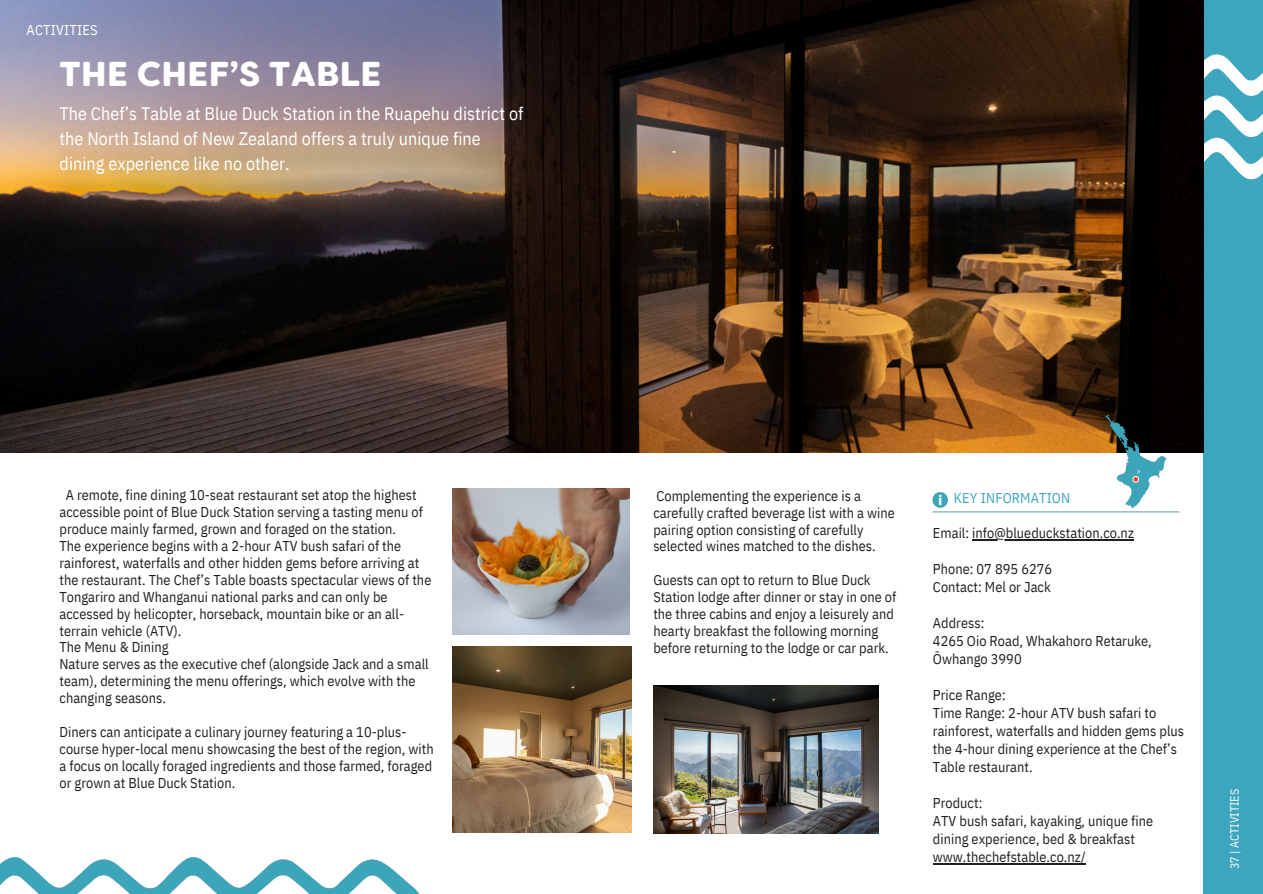
<style>
.page{position:relative;width:1263px;height:894px;background:#fff}
.page>*{position:absolute;margin:0;border:0;box-sizing:border-box;transform-origin:0 0}
.t1{font:900 34.5px "Filson Soft";letter-spacing:.015em;color:#fff}
.t2{font:18px/24.8px "IBM Plex Sans Cond";letter-spacing:.005em;color:#fff}
.t3{font:14.25px/16.8px "IBM Plex Sans Cond";letter-spacing:.005em;color:#231f20}
.t4{font:14.25px "IBM Plex Sans Cond";letter-spacing:.01em;color:#3da5bd}
.t5{font:14.25px "IBM Plex Sans Cond";letter-spacing:.015em;color:#fff}
.t6{font:12px "IBM Plex Sans Cond";letter-spacing:.005em;color:#fff}
</style>
<div class="page">
<div style="left:1203px;top:0;width:60px;height:893px;background:#3da5bd"></div>
<svg style="left:1204px;top:54px;width:59px;height:125px"></svg>
<img style="left:0;top:0;width:1204px;height:452px">
<img style="left:48px;top:143px;width:476px;height:115px">
<img style="left:0;top:857px;width:419px;height:36px">
<img style="left:925px;top:408px;width:261px;height:105px">
<img style="left:653px;top:685px;width:225px;height:148px">
<img style="left:452px;top:646px;width:179px;height:185px">
<img style="left:452px;top:488px;width:177px;height:146px">
<hr style="left:972px;top:539px;width:162px;height:1px;background:#231f20">
<hr style="left:933px;top:863px;width:153px;height:1px;background:#231f20">
<h3 class="t5" style="left:27px;top:21px;width:72px">ACTIVITIES</h3>
<h2 class="t1" style="left:60px;top:61px;width:323px">THE CHEF’S TABLE</h2>
<h2 class="t2" style="left:60px;top:101px;width:465px">The Chef’s Table at Blue Duck Station in the Ruapehu district of the North Island of New Zealand offers a truly unique fine dining experience like no other.</h2>
<h3 class="t3" style="left:60px;top:486px;width:373px;text-indent:6px">A remote, fine dining 10-seat restaurant set atop the highest accessible point of Blue Duck Station serving a tasting menu of produce mainly farmed, grown and foraged on the station.<br>The experience begins with a 2-hour ATV bush safari of the rainforest, waterfalls and other hidden gems before arriving at the restaurant. The Chef’s Table boasts spectacular views of the Tongariro and Whanganui national parks and can only be accessed by helicopter, horseback, mountain bike or an all&shy;terrain vehicle (ATV).<br>The Menu &amp; Dining<br>Nature serves as the executive chef (alongside Jack and a small team), determining the menu offerings, which evolve with the changing seasons.</h3>
<p class="t3" style="left:60px;top:723px;width:376px">Diners can anticipate a culinary journey featuring a 10-plus&shy;course hyper-local menu showcasing the best of the region, with a focus on locally foraged ingredients and those farmed, foraged or grown at Blue Duck Station.</p>
<h3 class="t3" style="left:653px;top:487px;width:243px">Complementing the experience is a carefully crafted beverage list with a wine pairing option consisting of carefully selected wines matched to the dishes.</h3>
<h3 class="t3" style="left:653px;top:571px;width:244px">Guests can opt to return to Blue Duck Station lodge after dinner or stay in one of the three cabins and enjoy a leisurely and hearty breakfast the following morning before returning to the lodge or car park.</h3>
<h3 class="t4" style="left:954px;top:488px;width:118px">KEY INFORMATION</h3>
<h3 class="t3" style="left:933px;top:524px;width:203px">Email: info@blueduckstation.co.nz</h3>
<h3 class="t3" style="left:933px;top:560px;width:121px">Phone: 07 895 6276</h3>
<h3 class="t3" style="left:933px;top:578px;width:119px">Contact: Mel or Jack</h3>
<h3 class="t3" style="left:933px;top:614px;width:53px">Address:</h3>
<p class="t3" style="left:933px;top:631px;width:220px;line-height:18px">4265 Oio Road, Whakahoro Retaruke,<br>Ōwhango 3990</p>
<p class="t3" style="left:933px;top:686px;width:74px">Price Range:</p>
<p class="t3" style="left:933px;top:703px;width:253px;line-height:18px">Time Range: 2-hour ATV bush safari to rainforest, waterfalls and hidden gems plus the 4-hour dining experience at the Chef’s Table restaurant.</p>
<p class="t3" style="left:933px;top:794px;width:51px">Product:</p>
<p class="t3" style="left:933px;top:811px;width:222px;line-height:18px">ATV bush safari, kayaking, unique fine dining experience, bed &amp; breakfast www.thechefstable.co.nz/</p>
<p class="t6" style="left:1226px;top:868px;width:82px;rotate:-90deg">37 | ACTIVITIES</p>
</div>
